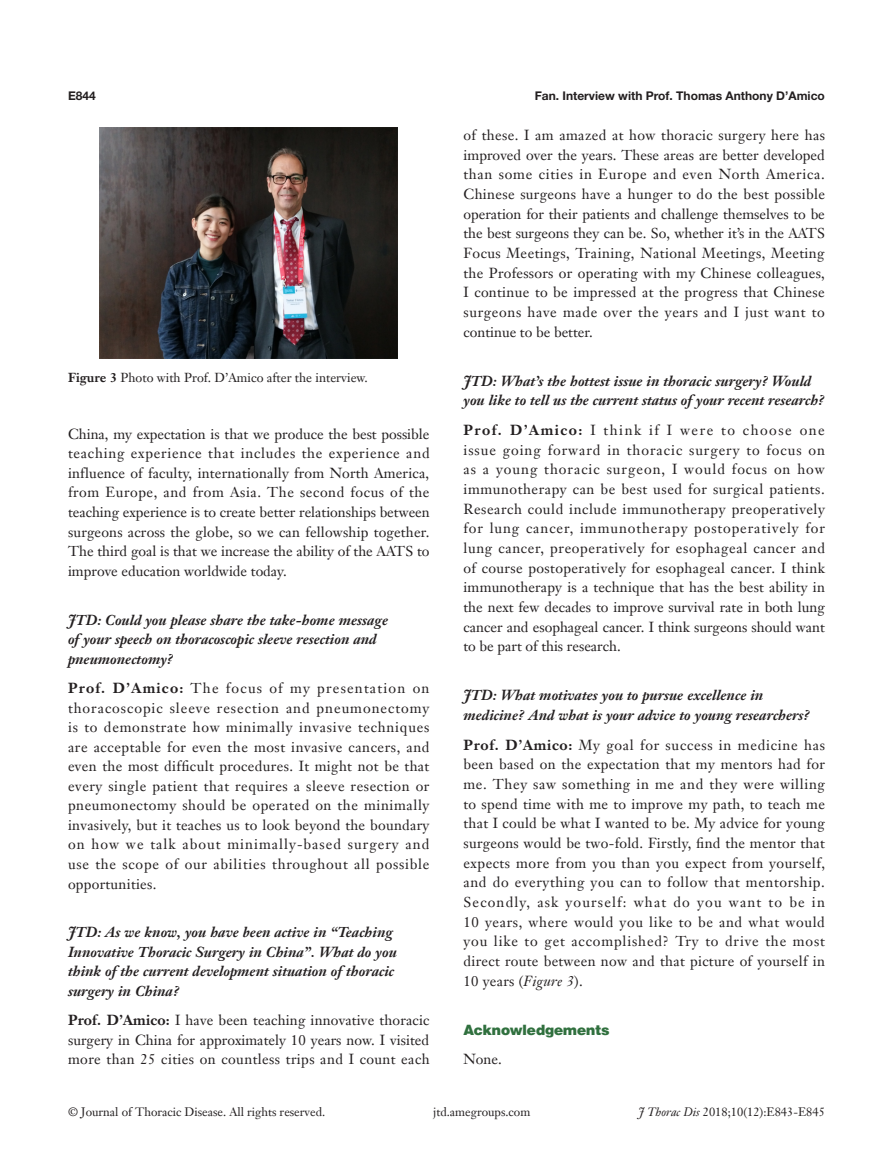
<style>
.page{position:relative;width:893px;height:1170px;background:#fff}
.page>*{position:absolute;margin:0;border:0;box-sizing:border-box;transform-origin:0 0}
.t1{font:14.25px/19.6px "Janson Text LT";letter-spacing:.02em;color:#231f20;text-align:justify}
.二级标题斜体-6_5{font:italic 700 14.25px/19.5px "Janson Text LT";color:#231f20}
.一级标题-6_5{font:900 14.25px "Helvetica";color:#30703e}
.t2{font:12.75px "Janson Text LT";color:#231f20}
.t3{font:12px "Janson Text LT";color:#231f20}
.Running_title{font:700 12px "Helvetica Neue LT Pro";color:#231f20}
.s1{font-weight:700}
.s2{font-style:italic}
</style>
<div class="page">
<img style="left:100px;top:128px;width:298px;height:230px">
<p class="Running_title" style="left:68px;top:88px;width:29px">E844</p>
<p class="t2" style="left:68px;top:369px;width:301px"><span class="s1">Figure 3</span> Photo with Prof. D’Amico after the interview.</p>
<p class="t1" style="left:68px;top:424px;width:363px">China, my expectation is that we produce the best possible teaching experience that includes the experience and influence of faculty, internationally from North America, from Europe, and from Asia. The second focus of the teaching experience is to create better relationships between surgeons across the globe, so we can fellowship together.<br>The third goal is that we increase the ability of the AATS to improve education worldwide today.</p>
<p class="二级标题斜体-6_5" style="left:68px;top:609px;width:322px">JTD: Could you please share the take-home message of your speech on thoracoscopic sleeve resection and pneumonectomy?</p>
<p class="t1" style="left:68px;top:678px;width:363px"><span class="s1">Prof. D’Amico:</span> The focus of my presentation on thoracoscopic sleeve resection and pneumonectomy is to demonstrate how minimally invasive techniques are acceptable for even the most invasive cancers, and even the most difficult procedures. It might not be that every single patient that requires a sleeve resection or pneumonectomy should be operated on the minimally invasively, but it teaches us to look beyond the boundary on how we talk about minimally-based surgery and use the scope of our abilities throughout all possible opportunities.</p>
<p class="二级标题斜体-6_5" style="left:68px;top:922px;width:330px">JTD: As we know, you have been active in “Teaching Innovative Thoracic Surgery in China”. What do you think of the current development situation of thoracic surgery in China?</p>
<p class="t1" style="left:68px;top:1010px;width:363px"><span class="s1">Prof. D’Amico:</span> I have been teaching innovative thoracic surgery in China for approximately 10 years now. I visited more than 25 cities on countless trips and I count each</p>
<p class="Running_title" style="left:535px;top:88px;width:292px">Fan. Interview with Prof. Thomas Anthony D’Amico</p>
<p class="t1" style="left:463px;top:125px;width:363px">of these. I am amazed at how thoracic surgery here has improved over the years. These areas are better developed than some cities in Europe and even North America.<br>Chinese surgeons have a hunger to do the best possible operation for their patients and challenge themselves to be the best surgeons they can be. So, whether it’s in the AATS Focus Meetings, Training, National Meetings, Meeting the Professors or operating with my Chinese colleagues, I continue to be impressed at the progress that Chinese surgeons have made over the years and I just want to continue to be better.</p>
<p class="二级标题斜体-6_5" style="left:463px;top:371px;width:363px">JTD: What’s the hottest issue in thoracic surgery? Would you like to tell us the current status of your recent research?</p>
<p class="t1" style="left:463px;top:420px;width:363px"><span class="s1">Prof. D’Amico:</span> I think if I were to choose one issue going forward in thoracic surgery to focus on as a young thoracic surgeon, I would focus on how immunotherapy can be best used for surgical patients.<br>Research could include immunotherapy preoperatively for lung cancer, immunotherapy postoperatively for lung cancer, preoperatively for esophageal cancer and of course postoperatively for esophageal cancer. I think immunotherapy is a technique that has the best ability in the next few decades to improve survival rate in both lung cancer and esophageal cancer. I think surgeons should want to be part of this research.</p>
<p class="二级标题斜体-6_5" style="left:463px;top:685px;width:348px">JTD: What motivates you to pursue excellence in medicine? And what is your advice to young researchers?</p>
<p class="t1" style="left:463px;top:734px;width:363px"><span class="s1">Prof. D’Amico:</span> My goal for success in medicine has been based on the expectation that my mentors had for me. They saw something in me and they were willing to spend time with me to improve my path, to teach me that I could be what I wanted to be. My advice for young surgeons would be two-fold. Firstly, find the mentor that expects more from you than you expect from yourself, and do everything you can to follow that mentorship.<br>Secondly, ask yourself: what do you want to be in 10 years, where would you like to be and what would you like to get accomplished? Try to drive the most direct route between now and that picture of yourself in 10 years (<span class="s2">Figure 3</span>).</p>
<p class="一级标题-6_5" style="left:463px;top:1020px;width:148px">Acknowledgements</p>
<p class="t1" style="left:463px;top:1049px;width:40px">None.</p>
<p class="t3" style="left:68px;top:1104px;width:259px">© Journal of Thoracic Disease. All rights reserved.</p>
<p class="t3" style="left:433px;top:1104px;width:99px">jtd.amegroups.com</p>
<p class="t3" style="left:639px;top:1104px;width:188px"><span class="s2">J Thorac Dis</span> 2018;10(12):E843-E845</p>
</div>
